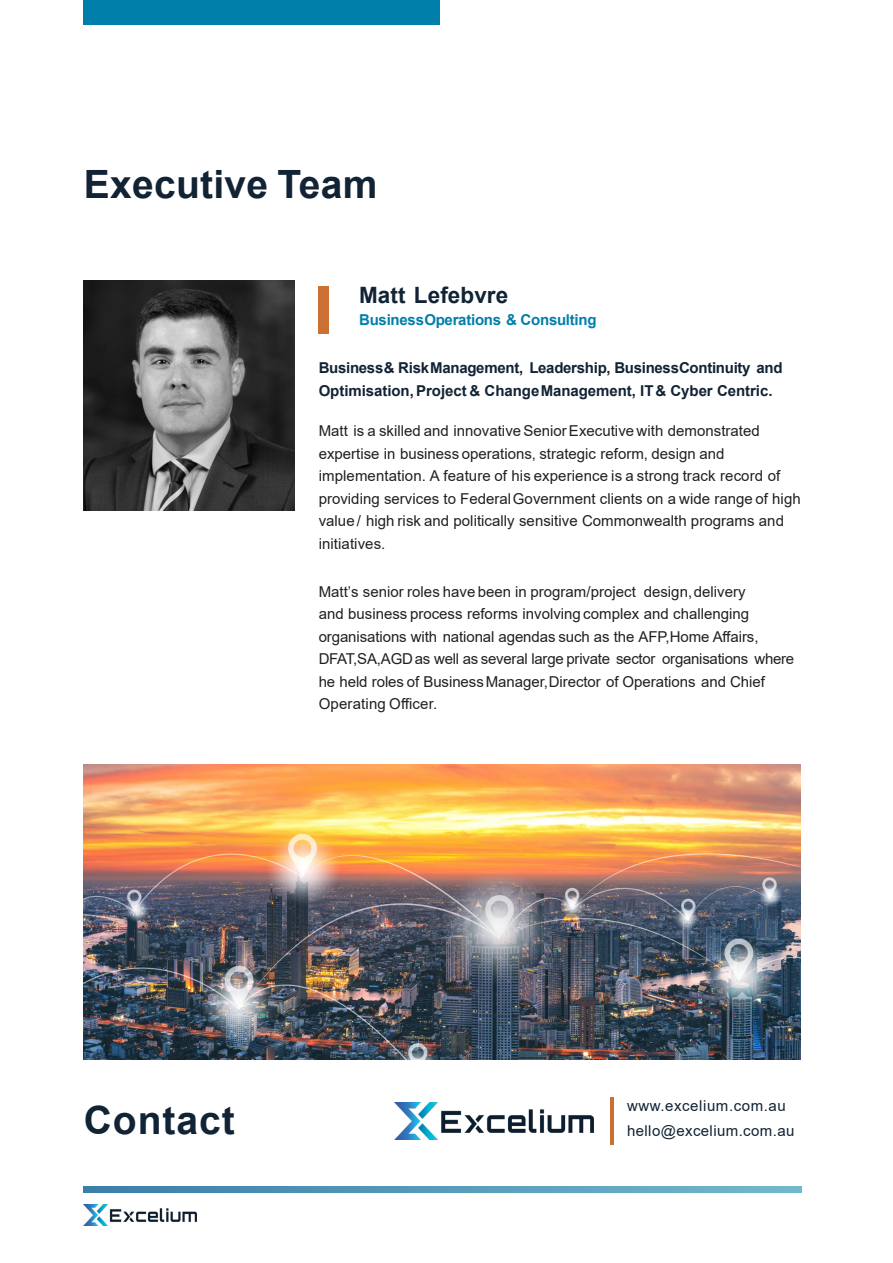
<style>
.page{position:relative;width:893px;height:1263px;background:#fff}
.page>*{position:absolute;margin:0;border:0;box-sizing:border-box;transform-origin:0 0}
.t1{font:700 39px "Arial";letter-spacing:.01em;color:#112334}
.t2{font:700 22.5px "Arial";letter-spacing:.005em;color:#112334}
.t3{font:15px/22.5px "Arial";color:#231f20}
.t4{font:700 15px/22.5px "Arial";letter-spacing:-.02em;color:#112334}
.t5{font:15px/25.5px "Arial";letter-spacing:.025em;color:#112334}
.t6{font:700 15px "Arial";letter-spacing:-.015em;color:#007faa}
</style>
<div class="page">
<img style="left:83px;top:765px;width:718px;height:294px">
<svg style="left:84px;top:1187px;width:718px;height:6px;background:#559cb9"></svg>
<div style="left:84px;top:0;width:356px;height:24px;background:#007faa"></div>
<div style="left:319px;top:286px;width:10px;height:48px;background:#cb6f32"></div>
<img style="left:84px;top:1204px;width:113px;height:21px">
<img style="left:84px;top:280px;width:211px;height:231px">
<img style="left:395px;top:1102px;width:199px;height:37px">
<hr style="left:610px;top:1097px;width:4px;height:48px;background:#cb6f32">
<h1 class="t1" style="left:84px;top:169px;width:295px">Executive Team</h1>
<h2 class="t2" style="left:359px;top:286px;width:151px">Matt Lefebvre</h2>
<p class="t6" style="left:359px;top:314px;width:239px">BusinessOperations &amp; Consulting</p>
<p class="t4" style="left:319px;top:358px;width:465px">Business&amp; RiskManagement, Leadership, BusinessContinuity and<br>Optimisation, Project &amp; ChangeManagement, IT&amp; Cyber Centric.</p>
<p class="t3" style="left:319px;top:421px;width:484px">Matt is a skilled and innovativeSeniorExecutive with demonstrated expertise in business operations, strategic reform, design and implementation. A feature of his experience is a strong track record of providing services to FederalGovernment clients on a wide range of high value/ high risk and politically sensitive Commonwealth programs and initiatives.</p>
<p class="t3" style="left:319px;top:582px;width:477px">Matt’s senior roles havebeen in program/project design,delivery<br>and business process reforms involvingcomplex and challenging organisations with national agendas such as the AFP,Home Affairs, DFAT,SA,AGDas well as several large private sector organisations where he held roles of BusinessManager,Director of Operations and Chief Operating Officer.</p>
<h1 class="t1" style="left:84px;top:1105px;width:153px">Contact</h1>
<p class="t5" style="left:627px;top:1094px;width:169px">www.excelium.com.au hello@excelium.com.au</p>
</div>
